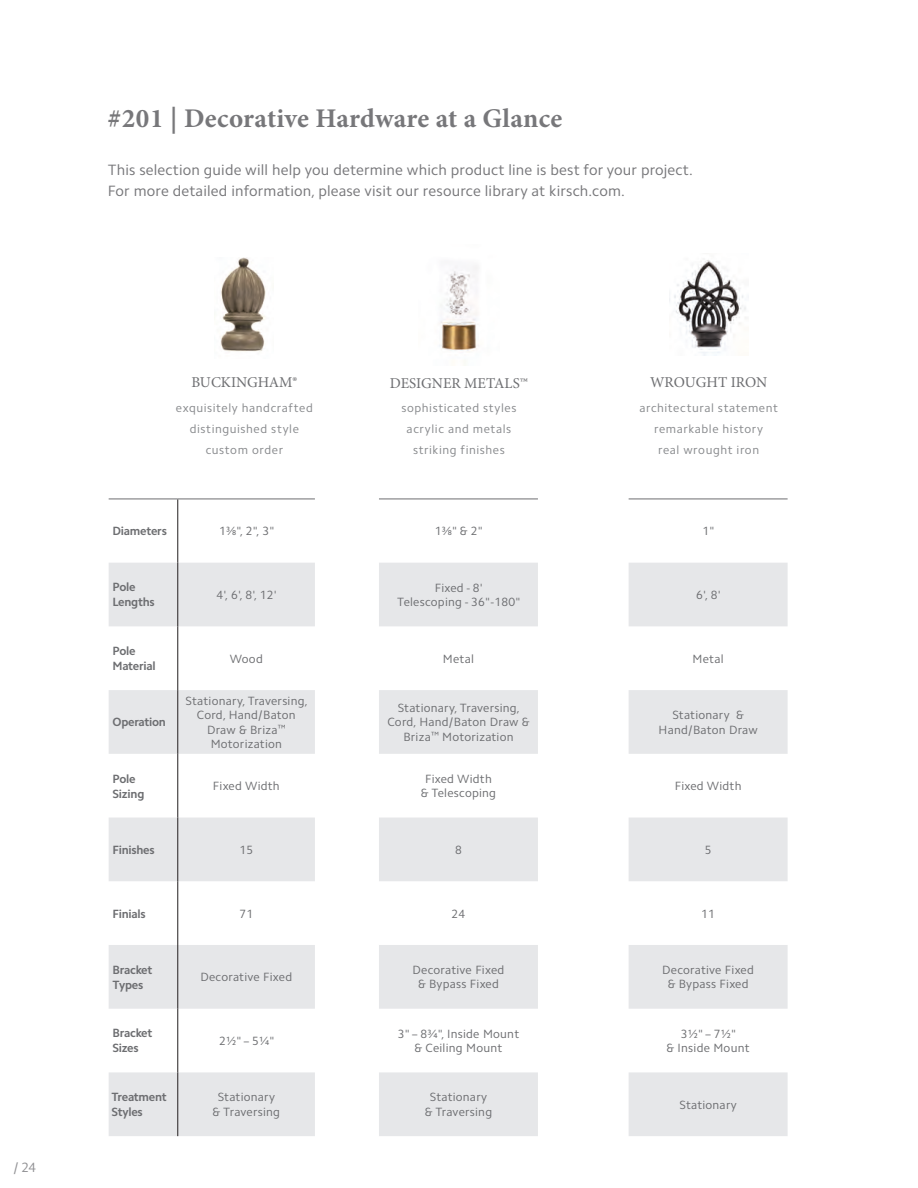
<style>
.page{position:relative;width:918px;height:1188px;background:#fff}
.page>*{position:absolute;margin:0;border:0;box-sizing:border-box;transform-origin:0 0}
.t1{font:700 27px "Minion Pro";letter-spacing:.01em;color:#77777a}
.t2{font:15px "Camphor Std";letter-spacing:.01em;color:#77777a}
.t3{font:15px "Minion Pro";color:#6d6e71}
.t4{font:13.5px "Camphor Std";color:#919194}
.t5{font:12px/14.4px "Camphor Std";letter-spacing:.02em;color:#6d6e71;text-align:center}
.t6{font:12px "Camphor Std";letter-spacing:.045em;color:#888a8d}
.t7{font:700 12px "Camphor Std";letter-spacing:-.02em;color:#6d6e71}
.s1{font-size:18px}
</style>
<div class="page">
<img style="left:439px;top:265px;width:39px;height:86px">
<svg style="left:379px;top:563px;width:159px;height:573px;fill:#e6e7e9"></svg>
<hr style="left:379px;top:499px;width:159px;height:1px;background:#6d6e71">
<img style="left:669px;top:260px;width:77px;height:96px">
<svg style="left:629px;top:563px;width:159px;height:573px;fill:#e6e7e9"></svg>
<hr style="left:629px;top:499px;width:159px;height:1px;background:#6d6e71">
<img style="left:220px;top:257px;width:46px;height:95px">
<svg style="left:109px;top:563px;width:206px;height:573px;fill:#e6e7e9"></svg>
<hr style="left:178px;top:499px;width:1px;height:64px;background:#231f20">
<hr style="left:178px;top:563px;width:1px;height:63px;background:#231f20">
<hr style="left:178px;top:626px;width:1px;height:64px;background:#231f20">
<hr style="left:178px;top:690px;width:1px;height:64px;background:#231f20">
<hr style="left:178px;top:754px;width:1px;height:64px;background:#231f20">
<hr style="left:178px;top:818px;width:1px;height:63px;background:#231f20">
<hr style="left:178px;top:881px;width:1px;height:64px;background:#231f20">
<hr style="left:178px;top:945px;width:1px;height:64px;background:#231f20">
<hr style="left:178px;top:1009px;width:1px;height:63px;background:#231f20">
<hr style="left:178px;top:1072px;width:1px;height:64px;background:#231f20">
<hr style="left:109px;top:499px;width:69px;height:1px;background:#6d6e71">
<hr style="left:178px;top:499px;width:137px;height:1px;background:#6d6e71">
<p class="t4" style="left:14px;top:1159px;width:24px">/ 24</p>
<p class="t1" style="left:108px;top:103px;width:456px">#201 | Decorative Hardware at a Glance</p>
<p class="t2" style="left:108px;top:161px;width:587px">This selection guide will help you determine which product line is best for your project.</p>
<p class="t2" style="left:108px;top:182px;width:519px">For more detailed information, please visit our resource library at kirsch.com.</p>
<p class="t3" style="left:191px;top:372px;width:108px">BUCKINGHAM®</p>
<p class="t6" style="left:176px;top:401px;width:138px">exquisitely handcrafted</p>
<p class="t6" style="left:190px;top:422px;width:111px">distinguished style</p>
<p class="t6" style="left:206px;top:443px;width:79px">custom order</p>
<p class="t7" style="left:112px;top:524px;width:56px">Diameters</p>
<p class="t5" style="left:219px;top:524px;width:57px">1⅜", 2", 3"</p>
<p class="t7" style="left:112px;top:580px;width:25px">Pole</p>
<p class="t7" style="left:112px;top:595px;width:44px">Lengths</p>
<p class="t7" style="left:112px;top:644px;width:25px">Pole</p>
<p class="t7" style="left:112px;top:659px;width:45px">Material</p>
<p class="t7" style="left:112px;top:715px;width:55px">Operation</p>
<p class="t7" style="left:112px;top:771px;width:25px">Pole</p>
<p class="t7" style="left:112px;top:786px;width:33px">Sizing</p>
<p class="t5" style="left:217px;top:588px;width:62px">4', 6', 8', 12'</p>
<p class="t5" style="left:230px;top:651px;width:34px">Wood</p>
<p class="t5" style="left:186px;top:693px;width:124px">Stationary, Traversing,</p>
<p class="t5" style="left:197px;top:708px;width:100px">Cord, Hand/Baton<br>Draw &amp; Briza<sup>™<br></sup>Motorization</p>
<p class="t5" style="left:213px;top:779px;width:68px">Fixed Width</p>
<p class="t7" style="left:112px;top:843px;width:44px">Finishes</p>
<p class="t5" style="left:239px;top:843px;width:15px">15</p>
<p class="t7" style="left:112px;top:906px;width:35px">Finials</p>
<p class="t5" style="left:239px;top:906px;width:15px">71</p>
<p class="t7" style="left:112px;top:963px;width:41px">Bracket</p>
<p class="t7" style="left:112px;top:978px;width:32px">Types</p>
<p class="t7" style="left:112px;top:1026px;width:41px">Bracket</p>
<p class="t7" style="left:112px;top:1041px;width:28px">Sizes</p>
<p class="t7" style="left:111px;top:1090px;width:57px">Treatment</p>
<p class="t7" style="left:111px;top:1105px;width:33px">Styles</p>
<p class="t5" style="left:201px;top:970px;width:93px">Decorative Fixed</p>
<p class="t5" style="left:219px;top:1034px;width:57px">2½" – 5¼"</p>
<p class="t5" style="left:218px;top:1090px;width:59px">Stationary</p>
<p class="t5" style="left:213px;top:1105px;width:69px">&amp; Traversing</p>
<p class="t3" style="left:390px;top:373px;width:140px">DESIGNER METALS<span class="s1">™</span></p>
<p class="t6" style="left:401px;top:401px;width:117px">sophisticated styles</p>
<p class="t6" style="left:407px;top:422px;width:106px">acrylic and metals</p>
<p class="t6" style="left:413px;top:443px;width:93px">striking finishes</p>
<p class="t5" style="left:435px;top:524px;width:50px">1⅜" &amp; 2"</p>
<p class="t5" style="left:435px;top:580px;width:50px">Fixed - 8'</p>
<p class="t5" style="left:397px;top:595px;width:125px">Telescoping - 36"-180"</p>
<p class="t5" style="left:443px;top:651px;width:32px">Metal</p>
<p class="t5" style="left:398px;top:701px;width:124px">Stationary, Traversing,</p>
<p class="t5" style="left:388px;top:715px;width:144px">Cord, Hand/Baton Draw &amp;<br>Briza<sup>™</sup> Motorization</p>
<p class="t5" style="left:425px;top:772px;width:68px">Fixed Width</p>
<p class="t5" style="left:421px;top:786px;width:77px">&amp; Telescoping</p>
<p class="t5" style="left:455px;top:843px;width:8px">8</p>
<p class="t5" style="left:452px;top:906px;width:15px">24</p>
<p class="t5" style="left:413px;top:963px;width:93px">Decorative Fixed</p>
<p class="t5" style="left:418px;top:977px;width:82px">&amp; Bypass Fixed</p>
<p class="t5" style="left:398px;top:1026px;width:123px">3" – 8¾", Inside Mount</p>
<p class="t5" style="left:415px;top:1041px;width:89px">&amp; Ceiling Mount</p>
<p class="t5" style="left:430px;top:1090px;width:59px">Stationary</p>
<p class="t5" style="left:425px;top:1105px;width:69px">&amp; Traversing</p>
<p class="t3" style="left:650px;top:372px;width:119px">WROUGHT IRON</p>
<p class="t6" style="left:639px;top:401px;width:140px">architectural statement</p>
<p class="t6" style="left:654px;top:422px;width:111px">remarkable history</p>
<p class="t6" style="left:658px;top:443px;width:103px">real wrought iron</p>
<p class="t5" style="left:702px;top:524px;width:14px">1"</p>
<p class="t5" style="left:696px;top:588px;width:26px">6', 8'</p>
<p class="t5" style="left:693px;top:651px;width:32px">Metal</p>
<p class="t5" style="left:672px;top:708px;width:73px">Stationary &amp;</p>
<p class="t5" style="left:659px;top:722px;width:101px">Hand/Baton Draw</p>
<p class="t5" style="left:675px;top:779px;width:68px">Fixed Width</p>
<p class="t5" style="left:705px;top:843px;width:8px">5</p>
<p class="t5" style="left:701px;top:906px;width:15px">11</p>
<p class="t5" style="left:662px;top:963px;width:93px">Decorative Fixed</p>
<p class="t5" style="left:668px;top:977px;width:82px">&amp; Bypass Fixed</p>
<p class="t5" style="left:681px;top:1026px;width:57px">3½" – 7½"</p>
<p class="t5" style="left:667px;top:1041px;width:85px">&amp; Inside Mount</p>
<p class="t5" style="left:680px;top:1097px;width:59px">Stationary</p>
</div>
